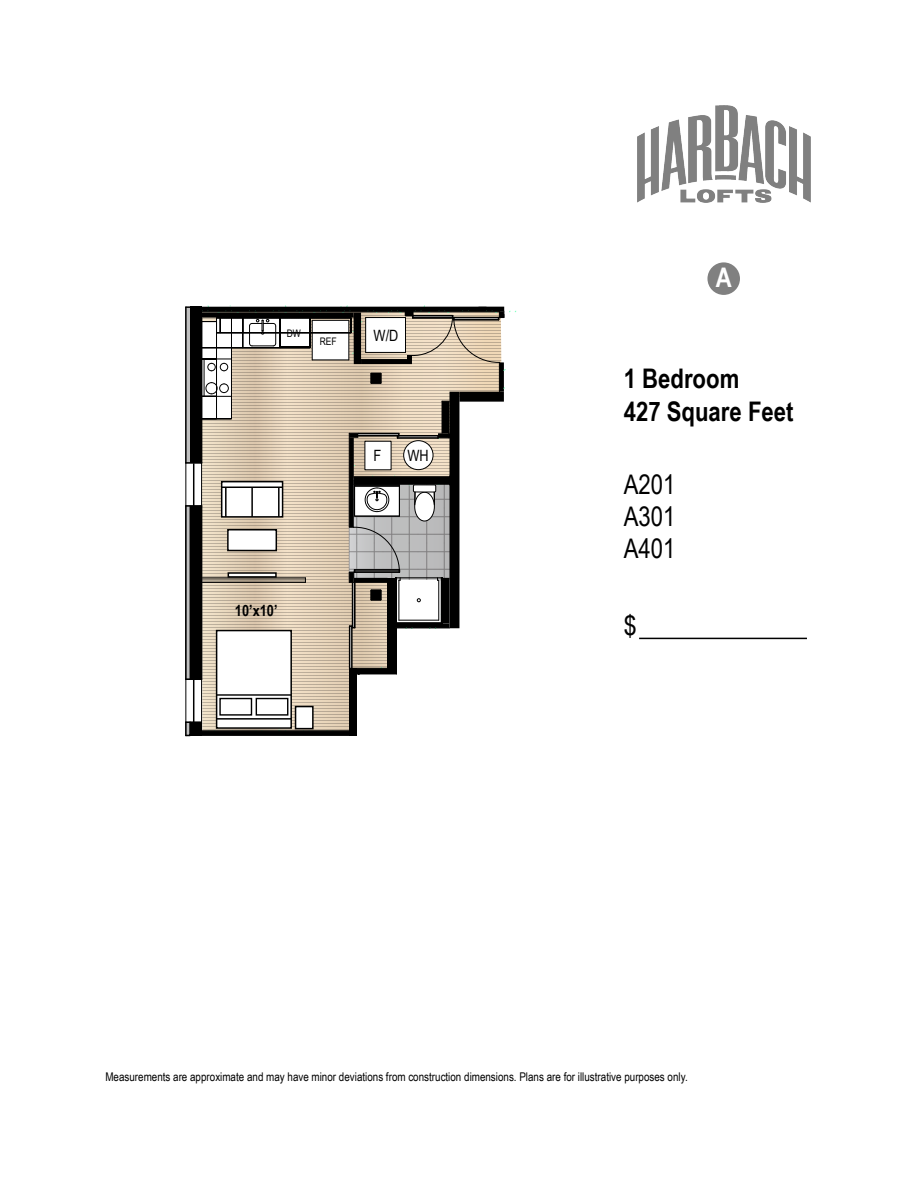
<style>
.page{position:relative;width:918px;height:1188px;background:#fff}
.page>*{position:absolute;margin:0;border:0;box-sizing:border-box;transform-origin:0 0}
.t1{font:700 27px/32.4px "Arial Narrow";color:#000}
.t2{font:27px/32.4px "Arial Narrow";color:#000;text-align:justify}
.t3{font:700 27px "Arial Narrow";color:#fff}
.t4{font:27px "Arial Narrow";color:#000;scale:1.06 1}
.t5{font:700 15.6px "Arial Narrow";color:#000}
.t6{font:15.6px "Arial Narrow";color:#000}
.t7{font:12px "Arial Narrow";color:#000}
.t8{font:10.35px "Arial Narrow";color:#000}
</style>
<div class="page">
<img style="left:637px;top:106px;width:173px;height:97px">
<div style="left:707px;top:262px;width:33px;height:33px;background:#808080;border-radius:50%"></div>
<hr style="left:639px;top:638px;width:168px;height:1px;background:#000">
<svg style="left:202px;top:680px;width:147px;height:41px;background:#d8c7b0"></svg>
<div style="left:349px;top:668px;width:8px;height:68px;background:#000"></div>
<hr style="left:193px;top:679px;width:1px;height:43px;background:#000">
<hr style="left:185px;top:506px;width:2px;height:173px;background:#000">
<hr style="left:185px;top:307px;width:2px;height:156px;background:#000">
<svg style="left:185px;top:721px;width:164px;height:16px;background:#6b655d"></svg>
<hr style="left:201px;top:679px;width:1px;height:43px;background:#000">
<hr style="left:185px;top:679px;width:1px;height:43px;background:#000">
<hr style="left:185px;top:463px;width:1px;height:43px;background:#000">
<hr style="left:202px;top:730px;width:147px;height:1px;background:#000">
<hr style="left:202px;top:731px;width:147px;height:1px;background:#000">
<svg style="left:186px;top:305px;width:330px;height:375px"></svg>
<div style="left:404px;top:441px;width:29px;height:29px;background:#fff;border-radius:50%"></div>
<div style="left:403px;top:440px;width:30px;height:30px;border:1px solid #000;border-radius:50%"></div>
<div style="left:228px;top:530px;width:48px;height:21px;background:#fff"></div>
<div style="left:227px;top:529px;width:50px;height:22px;border:2px solid #000"></div>
<svg style="left:228px;top:572px;width:49px;height:6px"></svg>
<div style="left:295px;top:706px;width:19px;height:23px;background:#fff;border:2px solid #000"></div>
<div style="left:216px;top:630px;width:76px;height:99px;background:#fff;border:2px solid #000"></div>
<hr style="left:217px;top:718px;width:74px;height:2px;background:#000">
<div style="left:256px;top:698px;width:32px;height:18px;background:#fff;border:1px solid #000"></div>
<div style="left:219px;top:698px;width:33px;height:18px;background:#fff;border:1px solid #000"></div>
<hr style="left:217px;top:694px;width:74px;height:2px;background:#000">
<div style="left:222px;top:482px;width:61px;height:35px;background:#fff"></div>
<div style="left:221px;top:481px;width:62px;height:37px;border:2px solid #000"></div>
<hr style="left:222px;top:486px;width:61px;height:2px;background:#000">
<hr style="left:225px;top:487px;width:2px;height:30px;background:#000">
<hr style="left:278px;top:487px;width:2px;height:30px;background:#000">
<hr style="left:251px;top:487px;width:2px;height:30px;background:#000">
<p class="t8" style="left:287px;top:326px;width:16px">DW</p>
<p class="t8" style="left:320px;top:334px;width:19px">REF</p>
<h2 class="t6" style="left:374px;top:324px;width:26px">W/D</h2>
<h2 class="t6" style="left:373px;top:444px;width:9px">F</h2>
<h2 class="t6" style="left:407px;top:444px;width:23px">WH</h2>
<h2 class="t5" style="left:235px;top:599px;width:44px">10’x10’</h2>
<h1 class="t3" style="left:716px;top:257px;width:17px">A</h1>
<h1 class="t1" style="left:624px;top:361px;width:171px">1 Bedroom<br>427 Square Feet</h1>
<h1 class="t2" style="left:624px;top:467px;width:53px">A201<br>A301<br>A401</h1>
<h1 class="t4" style="left:624px;top:606px;width:14px">$</h1>
<p class="t7" style="left:105px;top:1068px;width:584px">Measurements are approximate and may have minor deviations from construction dimensions. Plans are for illustrative purposes only.</p>
</div>
